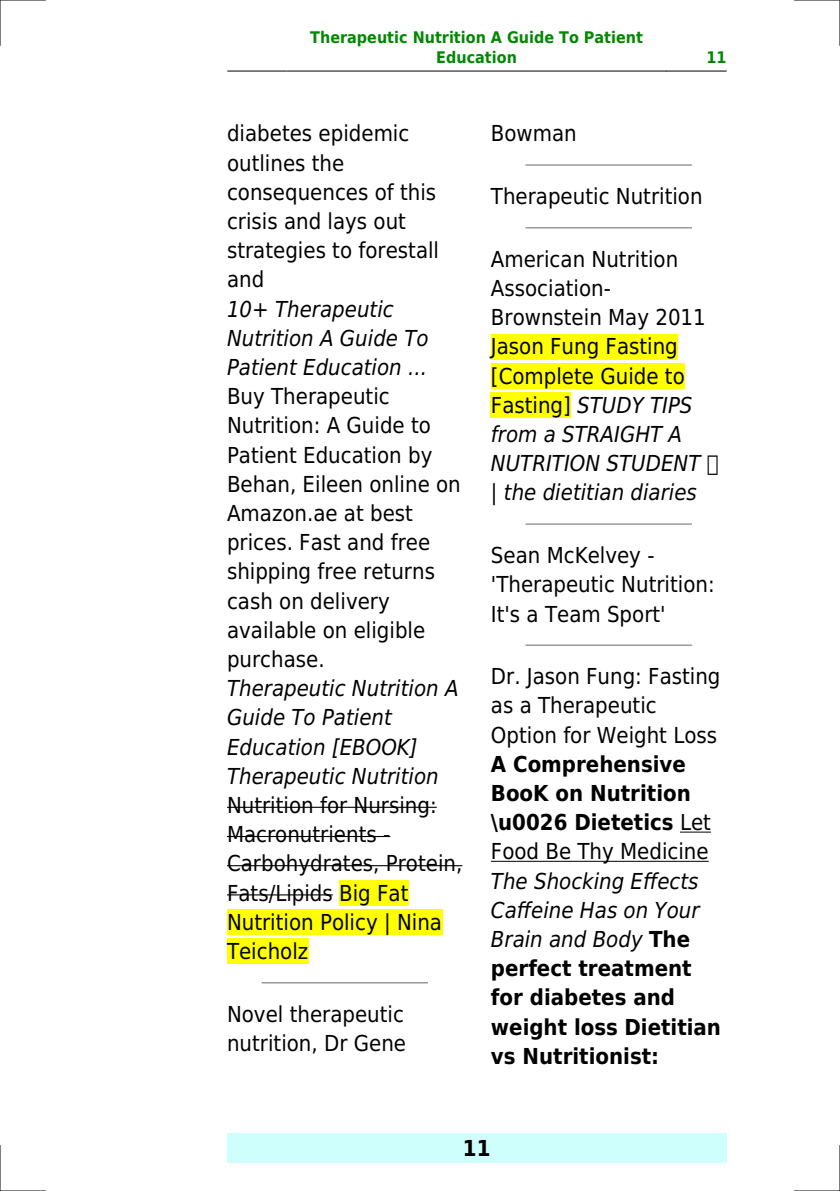
<style>
.page{position:relative;width:840px;height:1191px;background:#fff}
.page>*{position:absolute;margin:0;border:0;box-sizing:border-box;transform-origin:0 0}
.t1{font:22px/29.2px "DejaVu Sans Condensed";color:#000}
.t2{font:700 22px/29.2px "DejaVu Sans Condensed";color:#000}
.t3{font:italic 22px/29.2px "DejaVu Sans Condensed";color:#000}
.t4{font:700 16px/19.2px "DejaVu Sans Condensed";color:#080;text-align:center}
.s1{font-style:italic}
.s2{font-weight:400}
.s3{font-weight:400;font-style:italic}
</style>
<div class="page">
<hr style="left:227px;top:71px;width:59px;height:1px;background:#000">
<hr style="left:287px;top:71px;width:378px;height:1px;background:#000">
<hr style="left:666px;top:71px;width:59px;height:1px;background:#000">
<div style="left:227px;top:1133px;width:499px;height:29px;background:#cffffc"></div>
<hr style="left:227px;top:806px;width:209px;height:2px;background:#000">
<hr style="left:227px;top:836px;width:163px;height:1px;background:#000">
<hr style="left:227px;top:865px;width:235px;height:1px;background:#000">
<hr style="left:227px;top:894px;width:106px;height:1px;background:#000">
<div style="left:339px;top:880px;width:69px;height:25px;background:#ff0"></div>
<div style="left:227px;top:909px;width:215px;height:26px;background:#ff0"></div>
<div style="left:227px;top:938px;width:81px;height:26px;background:#ff0"></div>
<hr style="left:262px;top:982px;width:165px;height:1px;background:#999">
<hr style="left:526px;top:164px;width:164px;height:2px;background:#999">
<hr style="left:526px;top:227px;width:164px;height:1px;background:#999">
<div style="left:490px;top:334px;width:187px;height:25px;background:#ff0"></div>
<div style="left:490px;top:363px;width:194px;height:26px;background:#ff0"></div>
<div style="left:490px;top:392px;width:80px;height:26px;background:#ff0"></div>
<hr style="left:526px;top:523px;width:164px;height:2px;background:#999">
<hr style="left:526px;top:644px;width:164px;height:2px;background:#999">
<hr style="left:679px;top:831px;width:31px;height:1px;background:#000">
<hr style="left:490px;top:861px;width:218px;height:1px;background:#000">
<hr style="left:0;top:0;width:45px;height:1px;background:#000">
<hr style="left:794px;top:0;width:45px;height:1px;background:#000">
<hr style="left:0;top:1190px;width:45px;height:1px;background:#000">
<hr style="left:794px;top:1190px;width:45px;height:1px;background:#000">
<hr style="left:0;top:0;width:1px;height:45px;background:#000">
<hr style="left:0;top:1145px;width:1px;height:46px;background:#000">
<hr style="left:839px;top:0;width:1px;height:45px;background:#000">
<hr style="left:839px;top:1145px;width:1px;height:46px;background:#000">
<p class="t4" style="left:310px;top:28px;width:334px">Therapeutic Nutrition A Guide To Patient<br>Education</p>
<p class="t4" style="left:706px;top:48px;width:22px">11</p>
<p class="t1" style="left:227px;top:119px;width:213px">diabetes epidemic outlines the consequences of this crisis and lays out strategies to forestall and</p>
<p class="t3" style="left:227px;top:294px;width:203px">10+ Therapeutic<br>Nutrition A Guide To<br>Patient Education ...</p>
<p class="t1" style="left:227px;top:382px;width:235px">Buy Therapeutic<br>Nutrition: A Guide to<br>Patient Education by<br>Behan, Eileen online on<br>Amazon.ae at best prices. Fast and free shipping free returns cash on delivery available on eligible purchase.</p>
<p class="t3" style="left:227px;top:674px;width:233px">Therapeutic Nutrition A<br>Guide To Patient<br>Education [EBOOK]<br>Therapeutic Nutrition</p>
<p class="t1" style="left:227px;top:790px;width:237px">Nutrition for Nursing:<br>Macronutrients -<br>Carbohydrates, Protein,<br>Fats/Lipids Big Fat<br>Nutrition Policy | Nina<br>Teicholz</p>
<p class="t1" style="left:227px;top:999px;width:180px">Novel therapeutic nutrition, Dr Gene</p>
<p class="t1" style="left:490px;top:119px;width:87px">Bowman</p>
<p class="t1" style="left:490px;top:182px;width:213px">Therapeutic Nutrition</p>
<p class="t1" style="left:490px;top:244px;width:216px">American Nutrition<br>Association-<br>Brownstein May 2011<br>Jason Fung Fasting [Complete Guide to<br>Fasting] <span class="s1">STUDY TIPS from a STRAIGHT A<br>NUTRITION STUDENT | the dietitian diaries</span></p>
<p class="t1" style="left:490px;top:541px;width:225px">Sean McKelvey - 'Therapeutic Nutrition:<br>It's a Team Sport'</p>
<p class="t1" style="left:490px;top:662px;width:231px">Dr. Jason Fung: Fasting as a Therapeutic<br>Option for Weight Loss</p>
<p class="t2" style="left:490px;top:749px;width:221px">A Comprehensive<br>BooK on Nutrition \u0026 Dietetics <span class="s2">Let<br>Food Be Thy Medicine</span></p>
<p class="t2" style="left:490px;top:866px;width:231px"><span class="s3">The Shocking Effects<br>Caffeine Has on Your<br>Brain and Body</span> The perfect treatment for diabetes and weight loss Dietitian vs Nutritionist:</p>
<p class="t2" style="left:462px;top:1133px;width:29px">11</p>
</div>
